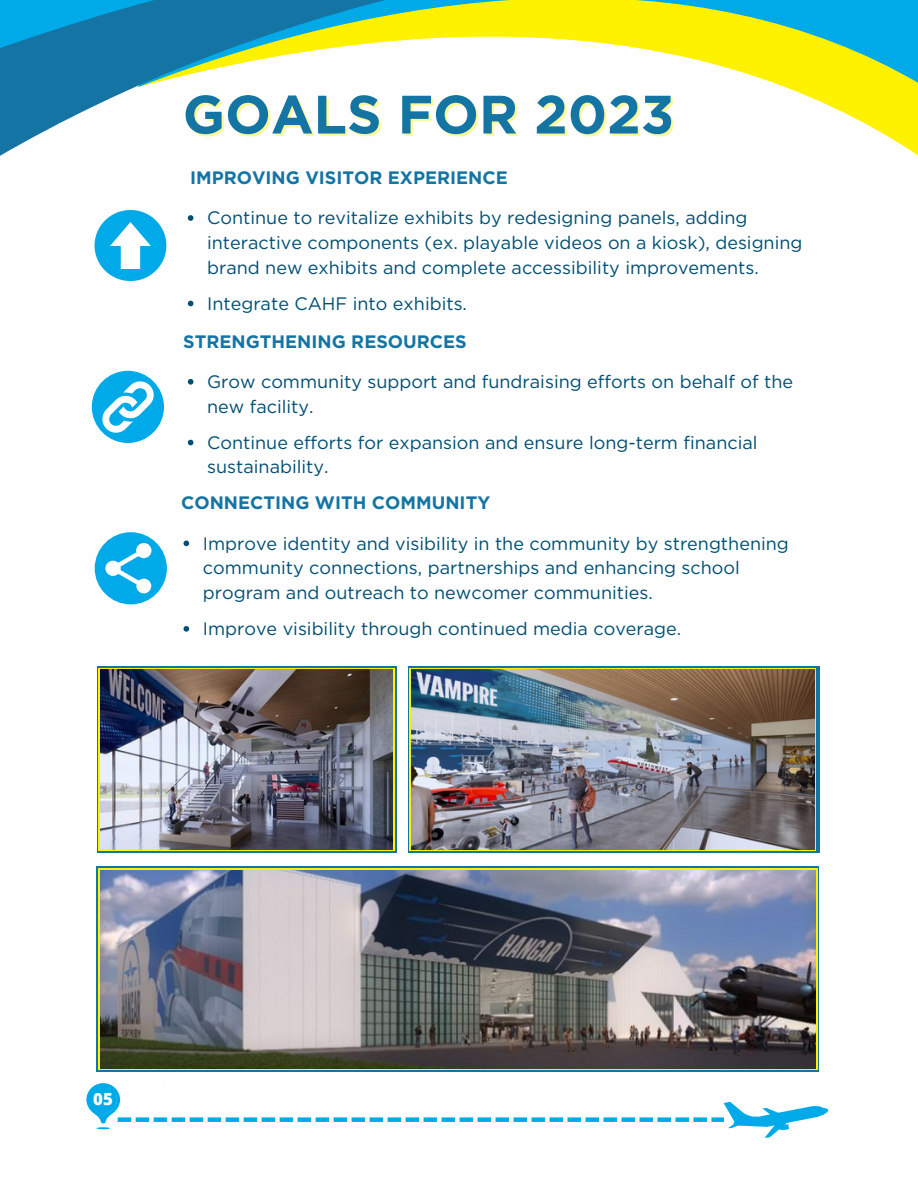
<style>
.page{position:relative;width:918px;height:1188px;background:#fff}
.page>*{position:absolute;margin:0;border:0;box-sizing:border-box;transform-origin:0 0}
.t1{font:700 54px "Gotham";color:#1474a4}
.t2{font:18px/24.8px "Gotham";color:#004e72}
.t3{font:700 18px "Gotham";color:#1474a4}
.t4{font:800 16.8px "Open Sans";color:#fff}
</style>
<div class="page">
<svg style="left:812px;top:98px;width:106px;height:58px"></svg>
<svg style="left:797px;top:0;width:121px;height:98px;background:#73ca7f"></svg>
<svg style="left:0;top:0;width:797px;height:156px"></svg>
<svg style="left:0;top:0;width:528px;height:58px;background:#65ae95"></svg>
<svg style="left:95px;top:210px;width:71px;height:71px"></svg>
<div style="left:95px;top:532px;width:72px;height:72px;background:#00aae8;border-radius:50%"></div>
<svg style="left:105px;top:543px;width:47px;height:50px"></svg>
<div style="left:92px;top:371px;width:72px;height:72px;background:#00aae8;border-radius:50%"></div>
<svg style="left:101px;top:380px;width:54px;height:54px"></svg>
<svg style="left:86px;top:1083px;width:742px;height:55px"></svg>
<svg style="left:97px;top:666px;width:299px;height:187px;background:#2c8192"></svg>
<svg style="left:98px;top:668px;width:296px;height:183px"></svg>
<img style="left:100px;top:670px;width:293px;height:180px">
<div style="left:408px;top:666px;width:411px;height:187px;background:#1474a4"></div>
<svg style="left:410px;top:668px;width:406px;height:183px;background:#c9c132"></svg>
<img style="left:412px;top:669px;width:402px;height:180px">
<div style="left:97px;top:866px;width:722px;height:206px;background:#1474a4"></div>
<svg style="left:98px;top:868px;width:720px;height:202px;background:#d8ce08"></svg>
<img style="left:100px;top:870px;width:716px;height:198px">
<svg style="left:188px;top:215px;width:5px;height:6px"></svg>
<svg style="left:188px;top:301px;width:5px;height:5px"></svg>
<svg style="left:188px;top:379px;width:5px;height:6px"></svg>
<svg style="left:188px;top:440px;width:5px;height:5px"></svg>
<svg style="left:184px;top:541px;width:5px;height:5px"></svg>
<svg style="left:184px;top:626px;width:5px;height:6px"></svg>
<p class="t1" style="left:183px;top:90px;width:493px">GOALS FOR 2023</p>
<p class="t3" style="left:190px;top:170px;width:319px">IMPROVING VISITOR EXPERIENCE</p>
<p class="t2" style="left:207px;top:205px;width:597px">Continue to revitalize exhibits by redesigning panels, adding interactive components (ex. playable videos on a kiosk), designing brand new exhibits and complete accessibility improvements.</p>
<p class="t2" style="left:207px;top:291px;width:261px">Integrate CAHF into exhibits.</p>
<p class="t3" style="left:183px;top:333px;width:285px">STRENGTHENING RESOURCES</p>
<p class="t2" style="left:207px;top:369px;width:588px">Grow community support and fundraising efforts on behalf of the new facility.</p>
<p class="t2" style="left:207px;top:430px;width:552px">Continue efforts for expansion and ensure long-term financial sustainability.</p>
<p class="t3" style="left:181px;top:495px;width:311px">CONNECTING WITH COMMUNITY</p>
<p class="t2" style="left:203px;top:530px;width:588px">Improve identity and visibility in the community by strengthening community connections, partnerships and enhancing school program and outreach to newcomer communities.</p>
<p class="t2" style="left:203px;top:616px;width:480px">Improve visibility through continued media coverage.</p>
<p class="t4" style="left:93px;top:1088px;width:21px">05</p>
</div>
